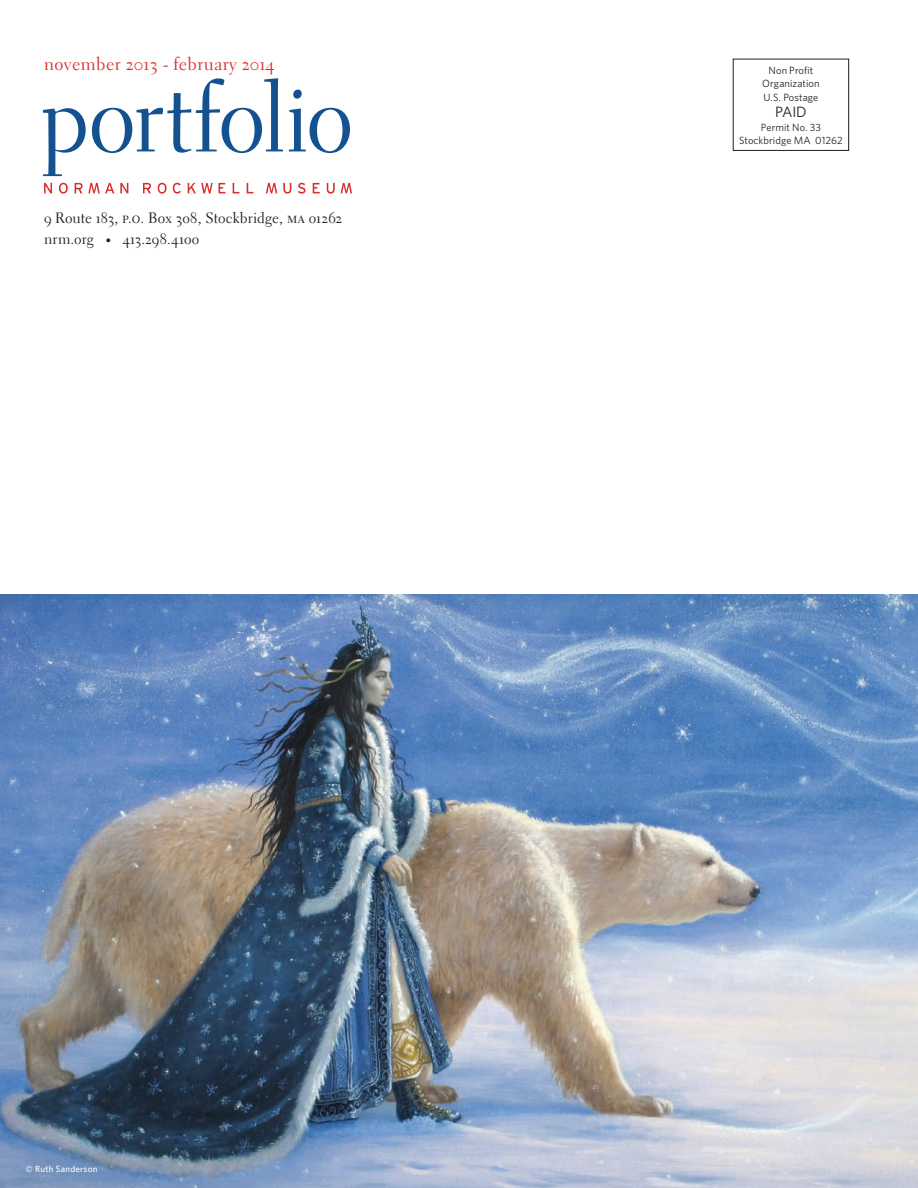
<style>
.page{position:relative;width:918px;height:1188px;background:#fff}
.page>*{position:absolute;margin:0;border:0;box-sizing:border-box;transform-origin:0 0}
.t1{font:101.1px "Electra LH Display";letter-spacing:.01em;color:#145190}
.t2{font:18px "Electra LH Regular Os F";letter-spacing:.025em;color:#da2c2b}
.t3{font:15px/21px "Electra LH Regular Os F";letter-spacing:.005em;color:#231f20}
.t4{font:15px "Whitney";color:#231f20}
.t5{font:10.5px/13.5px "Whitney";letter-spacing:.01em;color:#231f20;text-align:center}
.t6{font:500 9px "Whitney";letter-spacing:.025em;color:#fff}
.s1{font-family:"Electra LH Regular SC"}
.s2{font-size:10.5px}
</style>
<div class="page">
<img style="left:0;top:594px;width:918px;height:594px">
<div style="left:733px;top:59px;width:116px;height:92px;border:1px solid #231f20"></div>
<svg style="left:120px;top:183px;width:8px;height:10px"></svg>
<svg style="left:44px;top:183px;width:8px;height:10px"></svg>
<svg style="left:59px;top:183px;width:9px;height:11px"></svg>
<svg style="left:75px;top:183px;width:39px;height:10px"></svg>
<svg style="left:219px;top:183px;width:7px;height:10px"></svg>
<svg style="left:233px;top:183px;width:6px;height:10px"></svg>
<svg style="left:247px;top:183px;width:6px;height:10px"></svg>
<svg style="left:143px;top:183px;width:8px;height:10px"></svg>
<svg style="left:158px;top:183px;width:9px;height:11px"></svg>
<svg style="left:173px;top:183px;width:8px;height:11px"></svg>
<svg style="left:188px;top:183px;width:25px;height:10px"></svg>
<svg style="left:341px;top:183px;width:11px;height:10px"></svg>
<svg style="left:266px;top:183px;width:11px;height:10px"></svg>
<svg style="left:283px;top:183px;width:8px;height:11px"></svg>
<svg style="left:298px;top:183px;width:8px;height:11px"></svg>
<svg style="left:313px;top:183px;width:7px;height:10px"></svg>
<svg style="left:327px;top:183px;width:8px;height:11px"></svg>
<h2 class="t2" style="left:44px;top:52px;width:232px">november 2013 - february 2014</h2>
<h1 class="t1" style="left:43px;top:57px;width:311px">portfolio</h1>
<p class="t5" style="left:762px;top:63px;width:59px">Non Profit<br>Organization<br>U.S. Postage</p>
<h3 class="t4" style="left:775px;top:103px;width:33px">PAID</h3>
<p class="t5" style="left:739px;top:120px;width:105px">Permit No. 33<br>Stockbridge MA 01262</p>
<h3 class="t3" style="left:44px;top:208px;width:300px">9 Route 183, <span class="s1">p.o.</span> Box 3o8, Stockbridge, <span class="s1">ma</span> o1262 nrm.org <span class="s2">•</span> 413.298.41oo</h3>
<p class="t6" style="left:26px;top:1164px;width:73px">© Ruth Sanderson</p>
</div>
